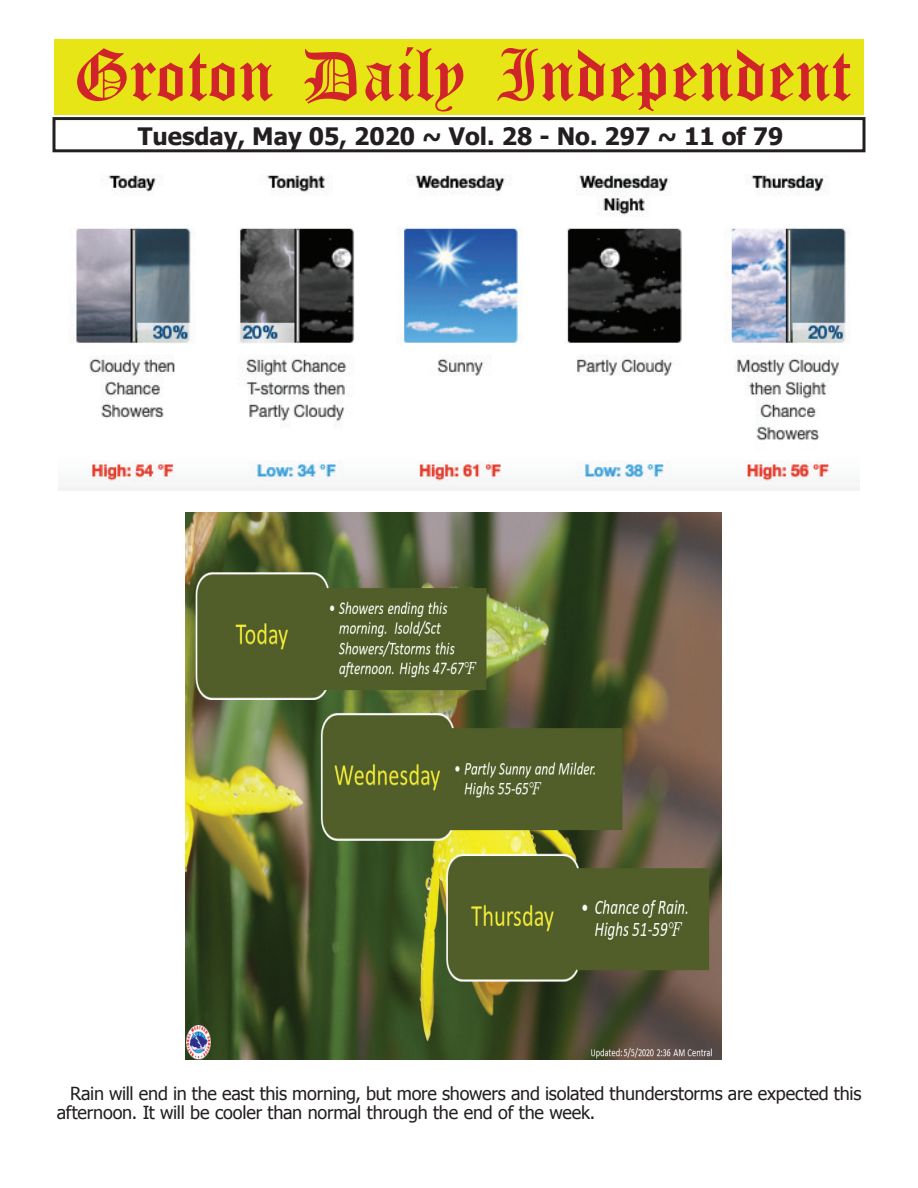
<style>
.page{position:relative;width:918px;height:1188px;background:#fff}
.page>*{position:absolute;margin:0;border:0;box-sizing:border-box;transform-origin:0 0}
.t1{font:54px "Old English Five";color:#d1232a}
.t2{font:700 24px "Tahoma";color:#231f20}
.t3{font:18px/19.5px "Tahoma";letter-spacing:-.01em;color:#231f20}
</style>
<div class="page">
<div style="left:52px;top:117px;width:814px;height:35px;border:3px solid #231f20"></div>
<div style="left:54px;top:40px;width:810px;height:75px;background:#e7e515"></div>
<img style="left:185px;top:513px;width:537px;height:547px">
<img style="left:58px;top:175px;width:802px;height:315px">
<h1 class="t1" style="left:73px;top:50px;width:779px">Groton Daily Independent</h1>
<h2 class="t2" style="left:138px;top:119px;width:647px">Tuesday, May 05, 2020 ~ Vol. 28 - No. 297 ~ 11 of 79</h2>
<p class="t3" style="left:57px;top:1082px;width:806px;text-indent:14px">Rain will end in the east this morning, but more showers and isolated thunderstorms are expected this afternoon. It will be cooler than normal through the end of the week.</p>
</div>
